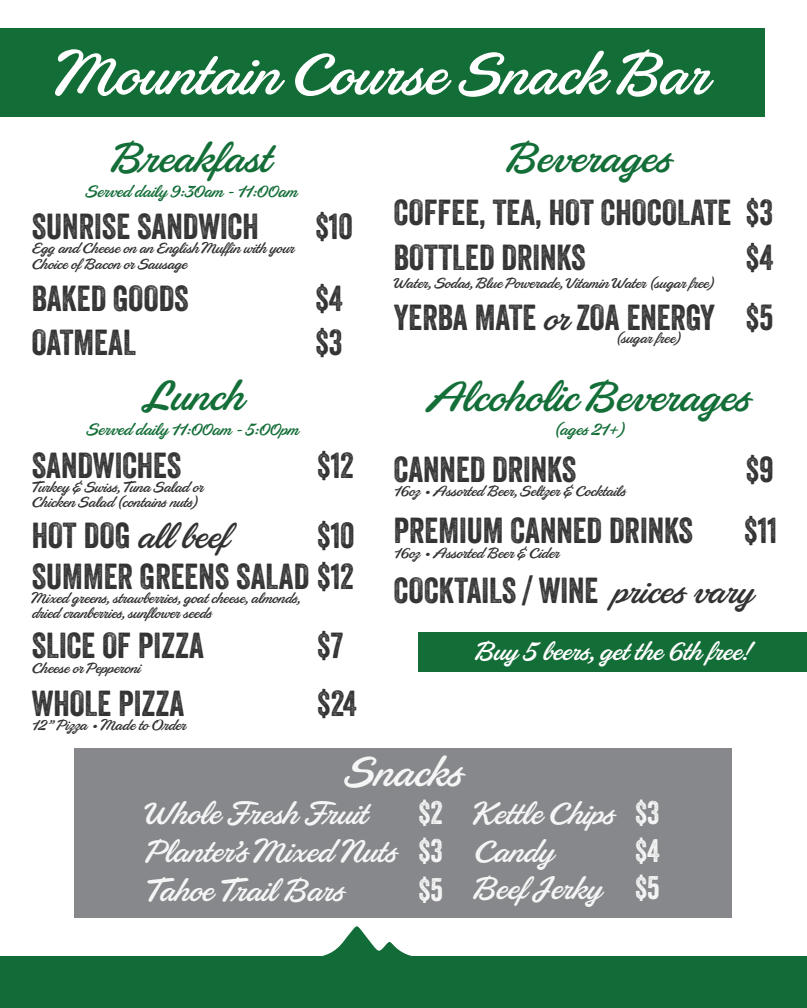
<style>
.page{position:relative;width:807px;height:1008px;background:#fff}
.page>*{position:absolute;margin:0;border:0;box-sizing:border-box;transform-origin:0 0}
.t1{font:59.8px "Sauber Script";color:#fff}
.t2{font:42.12px "Sauber Script";color:#146e38}
.t3{font:42.12px "Sauber Script";color:#f5f5f5}
.t4{font:35.12px "Veneer";color:#333}
.t5{font:35.12px "Sauber Script";color:#333}
.t6{font:31.6px "Sauber Script";color:#f5f5f5}
.t7{font:31.6px "Veneer";color:#f5f5f5}
.t8{font:26px "Sauber Script";color:#fff}
.t9{font:16.84px "Sauber Script";color:#146e38}
.t10{font:14.8px/16px "Sauber Script";color:#333}
.s1{font-family:"Veneer"}
.s2{font-family:"Sauber Script"}
</style>
<div class="page">
<svg style="left:18px;top:926px;width:661px;height:31px"></svg>
<div style="left:0;top:957px;width:806px;height:51px;background:#126c37"></div>
<div style="left:0;top:29px;width:764px;height:88px;background:#136d37"></div>
<div style="left:418px;top:632px;width:388px;height:40px;background:#136d37"></div>
<div style="left:75px;top:748px;width:657px;height:170px;background:#86888b"></div>
<p class="t1" style="left:57px;top:32px;width:652px">Mountain Course Snack Bar</p>
<p class="t2" style="left:112px;top:129px;width:160px">Breakfast</p>
<p class="t9" style="left:85px;top:179px;width:213px">Served daily 9:30am - 11:00am</p>
<p class="t4" style="left:32px;top:205px;width:228px">SUNRISE SANDWICH</p>
<p class="t4" style="left:315px;top:205px;width:39px">$10</p>
<p class="t10" style="left:32px;top:240px;width:264px">Egg and Cheese on an English Muffin with your<br>Choice of Bacon or Sausage</p>
<p class="t4" style="left:32px;top:277px;width:158px">BAKED GOODS</p>
<p class="t4" style="left:315px;top:277px;width:29px">$4</p>
<p class="t4" style="left:32px;top:321px;width:106px">OATMEAL</p>
<p class="t4" style="left:315px;top:321px;width:29px">$3</p>
<p class="t2" style="left:142px;top:367px;width:103px">Lunch</p>
<p class="t9" style="left:86px;top:417px;width:214px">Served daily 11:00am - 5:00pm</p>
<p class="t4" style="left:32px;top:443px;width:151px">SANDWICHES</p>
<p class="t4" style="left:317px;top:443px;width:39px">$12</p>
<p class="t10" style="left:32px;top:479px;width:174px">Turkey &amp; Swiss, Tuna Salad or</p>
<p class="t10" style="left:32px;top:494px;width:167px">Chicken Salad (contains nuts)</p>
<p class="t5" style="left:32px;top:512px;width:198px"><span class="s1">HOT DOG</span> all beef</p>
<p class="t4" style="left:317px;top:514px;width:39px">$10</p>
<p class="t4" style="left:32px;top:555px;width:324px">SUMMER GREENS SALAD $12</p>
<p class="t10" style="left:32px;top:591px;width:270px;line-height:14.4px">Mixed greens, strawberries, goat cheese, almonds, dried cranberries, sunflower seeds</p>
<p class="t4" style="left:32px;top:624px;width:174px">SLICE OF PIZZA</p>
<p class="t4" style="left:317px;top:624px;width:27px">$7</p>
<p class="t10" style="left:32px;top:660px;width:110px">Cheese or Pepperoni</p>
<p class="t4" style="left:32px;top:682px;width:154px">WHOLE PIZZA</p>
<p class="t10" style="left:32px;top:717px;width:156px">12” Pizza • Made to Order</p>
<p class="t4" style="left:317px;top:682px;width:41px">$24</p>
<p class="t2" style="left:507px;top:129px;width:165px">Beverages</p>
<p class="t4" style="left:393px;top:191px;width:339px">COFFEE, TEA, HOT CHOCOLATE</p>
<p class="t4" style="left:745px;top:191px;width:29px">$3</p>
<p class="t4" style="left:393px;top:236px;width:193px">BOTTLED DRINKS</p>
<p class="t10" style="left:393px;top:274px;width:322px">Water, Sodas, Blue Powerade, Vitamin Water (sugar free)</p>
<p class="t4" style="left:745px;top:236px;width:29px">$4</p>
<p class="t4" style="left:393px;top:296px;width:323px">YERBA MATE <span class="s2">or</span> ZOA ENERGY</p>
<p class="t4" style="left:745px;top:296px;width:29px">$5</p>
<p class="t10" style="left:615px;top:330px;width:66px">(sugar free)</p>
<p class="t2" style="left:428px;top:368px;width:323px">Alcoholic Beverages</p>
<p class="t9" style="left:554px;top:418px;width:72px">(ages 21+)</p>
<p class="t4" style="left:393px;top:448px;width:184px">CANNED DRINKS</p>
<p class="t10" style="left:393px;top:483px;width:233px">16oz • Assorted Beer, Seltzer &amp; Cocktails</p>
<p class="t4" style="left:745px;top:448px;width:29px">$9</p>
<p class="t4" style="left:744px;top:509px;width:34px">$11</p>
<p class="t4" style="left:393px;top:569px;width:361px">COCKTAILS / WINE <span class="s2">prices vary</span></p>
<p class="t4" style="left:393px;top:509px;width:301px">PREMIUM CANNED DRINKS</p>
<p class="t10" style="left:393px;top:544px;width:167px">16oz • Assorted Beer &amp; Cider</p>
<p class="t8" style="left:475px;top:633px;width:276px">Buy 5 beers, get the 6th free!</p>
<p class="t3" style="left:344px;top:743px;width:119px">Snacks</p>
<p class="t6" style="left:145px;top:791px;width:223px">Whole Fresh Fruit</p>
<p class="t7" style="left:418px;top:793px;width:26px">$2</p>
<p class="t6" style="left:474px;top:791px;width:142px">Kettle Chips</p>
<p class="t7" style="left:635px;top:793px;width:26px">$3</p>
<p class="t6" style="left:146px;top:829px;width:252px">Planter’s Mixed Nuts</p>
<p class="t7" style="left:418px;top:831px;width:26px">$3</p>
<p class="t6" style="left:474px;top:829px;width:81px">Candy</p>
<p class="t7" style="left:635px;top:831px;width:26px">$4</p>
<p class="t6" style="left:146px;top:868px;width:199px">Tahoe Trail Bars</p>
<p class="t7" style="left:418px;top:870px;width:26px">$5</p>
<p class="t6" style="left:474px;top:867px;width:129px">Beef Jerky</p>
<p class="t7" style="left:635px;top:869px;width:26px">$5</p>
</div>
